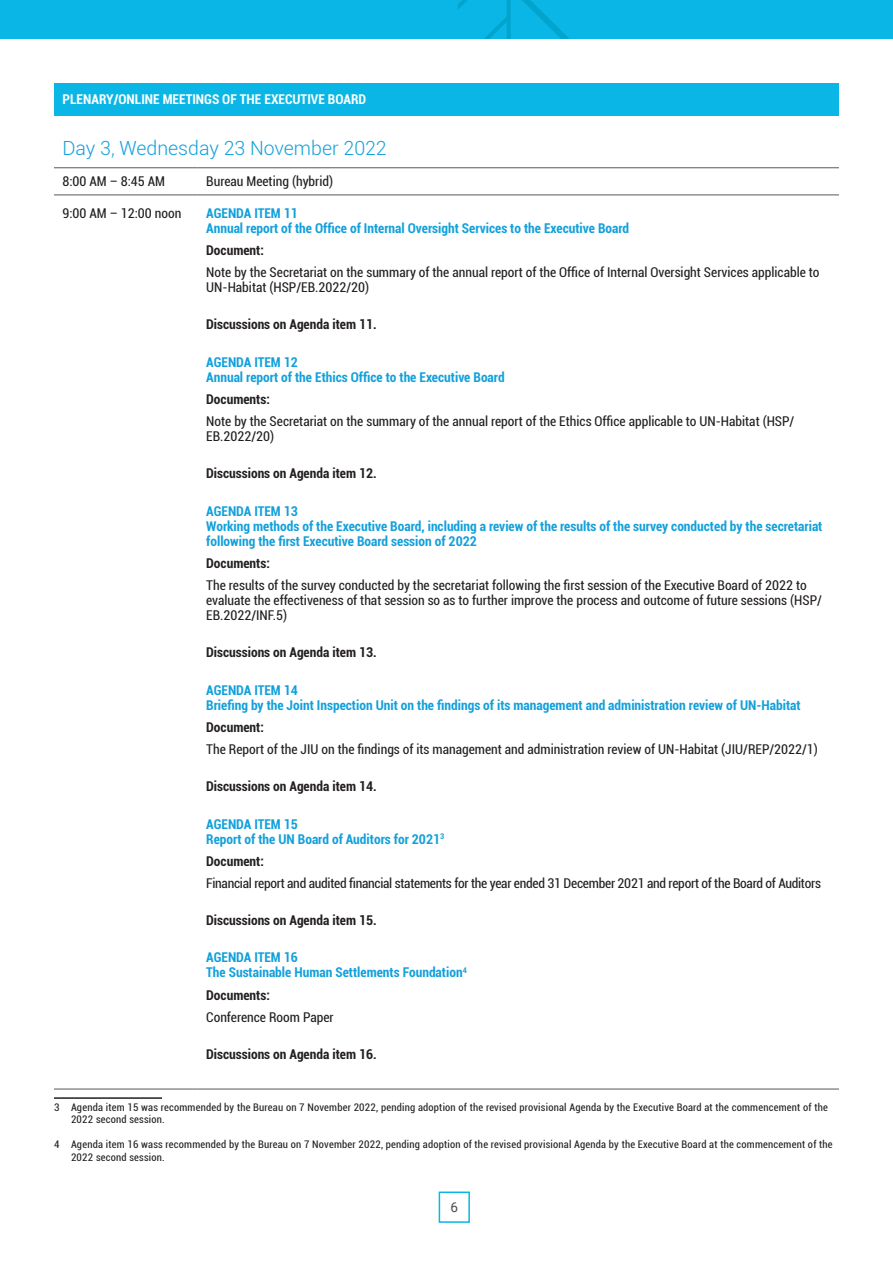
<style>
.page{position:relative;width:893px;height:1263px;background:#fff}
.page>*{position:absolute;margin:0;border:0;box-sizing:border-box;transform-origin:0 0}
.Table_1_Inside{font:300 19.5px "Roboto";color:#12a0db}
.Table_1_Inside-2{font:condensed 13.5px/15px "Roboto";color:#231f20}
.Table_1_Inside-3{font:700 condensed 13.5px/15px "Roboto";color:#12a0db}
.Table_1_Inside-4{font:700 condensed 13.5px "Roboto";color:#231f20}
.Table_1_Inside-5{font:condensed 13.5px "Roboto";letter-spacing:-.02em;color:#231f20}
.Table_1_H1{font:700 condensed 13.5px "Roboto";color:#fff}
.t1{font:13.5px "Roboto";color:#4b4c4d}
.Footnote_1{font:condensed 10.5px/12.6px "Roboto";letter-spacing:.02em;color:#231f20}
</style>
<div class="page">
<div style="left:439px;top:1191px;width:31px;height:32px;border:2px solid #0ab6e5"></div>
<div style="left:0;top:0;width:890px;height:38px;background:#0ab6e5"></div>
<svg style="left:458px;top:0;width:110px;height:38px"></svg>
<div style="left:54px;top:83px;width:785px;height:32px;background:#0ab6e5"></div>
<hr style="left:54px;top:167px;width:144px;height:1px;background:#57585a">
<hr style="left:198px;top:167px;width:641px;height:1px;background:#57585a">
<hr style="left:54px;top:195px;width:144px;height:1px;background:#57585a">
<hr style="left:198px;top:195px;width:641px;height:1px;background:#57585a">
<hr style="left:54px;top:1089px;width:144px;height:1px;background:#57585a">
<hr style="left:198px;top:1089px;width:641px;height:1px;background:#57585a">
<hr style="left:54px;top:1097px;width:108px;height:2px;background:#231f20">
<p class="Table_1_H1" style="left:63px;top:90px;width:305px">PLENARY/ONLINE MEETINGS OF THE EXECUTIVE BOARD</p>
<p class="Table_1_Inside" style="left:63px;top:135px;width:326px">Day 3, Wednesday 23 November 2022</p>
<p class="Table_1_Inside-2" style="left:63px;top:173px;width:104px">8:00 AM – 8:45 AM</p>
<p class="Table_1_Inside-2" style="left:206px;top:174px;width:128px">Bureau Meeting (hybrid)</p>
<p class="Table_1_Inside-2" style="left:63px;top:205px;width:120px">9:00 AM – 12:00 noon</p>
<p class="Table_1_Inside-3" style="left:206px;top:205px;width:424px">AGENDA ITEM 11<br>Annual report of the Office of Internal Oversight Services to the Executive Board</p>
<p class="Table_1_Inside-4" style="left:206px;top:241px;width:59px">Document:</p>
<p class="Table_1_Inside-2" style="left:206px;top:264px;width:615px">Note by the Secretariat on the summary of the annual report of the Office of Internal Oversight Services applicable to<br>UN-Habitat (HSP/EB.2022/20)</p>
<p class="Table_1_Inside-4" style="left:206px;top:315px;width:172px">Discussions on Agenda item 11.</p>
<p class="Table_1_Inside-3" style="left:206px;top:354px;width:300px">AGENDA ITEM 12<br>Annual report of the Ethics Office to the Executive Board</p>
<p class="Table_1_Inside-4" style="left:206px;top:390px;width:65px">Documents:</p>
<p class="Table_1_Inside-2" style="left:206px;top:413px;width:590px">Note by the Secretariat on the summary of the annual report of the Ethics Office applicable to UN-Habitat (HSP/<br>EB.2022/20)</p>
<p class="Table_1_Inside-4" style="left:206px;top:464px;width:172px">Discussions on Agenda item 12.</p>
<p class="Table_1_Inside-3" style="left:206px;top:503px;width:618px">AGENDA ITEM 13<br>Working methods of the Executive Board, including a review of the results of the survey conducted by the secretariat following the first Executive Board session of 2022</p>
<p class="Table_1_Inside-4" style="left:206px;top:554px;width:65px">Documents:</p>
<p class="Table_1_Inside-2" style="left:206px;top:577px;width:617px">The results of the survey conducted by the secretariat following the first session of the Executive Board of 2022 to evaluate the effectiveness of that session so as to further improve the process and outcome of future sessions (HSP/<br>EB.2022/INF.5)</p>
<p class="Table_1_Inside-4" style="left:206px;top:643px;width:172px">Discussions on Agenda item 13.</p>
<p class="Table_1_Inside-3" style="left:206px;top:682px;width:596px">AGENDA ITEM 14<br>Briefing by the Joint Inspection Unit on the findings of its management and administration review of UN-Habitat</p>
<p class="Table_1_Inside-4" style="left:206px;top:717px;width:59px">Document:</p>
<p class="Table_1_Inside-2" style="left:206px;top:741px;width:613px">The Report of the JIU on the findings of its management and administration review of UN-Habitat (JIU/REP/2022/1)</p>
<p class="Table_1_Inside-4" style="left:206px;top:777px;width:172px">Discussions on Agenda item 14.</p>
<p class="Table_1_Inside-3" style="left:206px;top:816px;width:240px">AGENDA ITEM 15<br>Report of the UN Board of Auditors for 2021<sup>3</sup></p>
<p class="Table_1_Inside-4" style="left:206px;top:851px;width:59px">Document:</p>
<p class="Table_1_Inside-5" style="left:206px;top:874px;width:616px">Financial report and audited financial statements for the year ended 31 December 2021 and report of the Board of Auditors</p>
<p class="Table_1_Inside-4" style="left:206px;top:911px;width:172px">Discussions on Agenda item 15.</p>
<p class="Table_1_Inside-3" style="left:206px;top:950px;width:262px">AGENDA ITEM 16<br>The Sustainable Human Settlements Foundation<sup>4</sup></p>
<p class="Table_1_Inside-4" style="left:206px;top:985px;width:65px">Documents:</p>
<p class="Table_1_Inside-2" style="left:206px;top:1009px;width:129px">Conference Room Paper</p>
<p class="Table_1_Inside-4" style="left:206px;top:1045px;width:172px">Discussions on Agenda item 16.</p>
<p class="Footnote_1" style="left:71px;top:1100px;width:758px;text-indent:-17px">3 Agenda item 15 was recommended by the Bureau on 7 November 2022, pending adoption of the revised provisional Agenda by the Executive Board at the commencement of the<br>2022 second session.</p>
<p class="Footnote_1" style="left:71px;top:1138px;width:763px;text-indent:-17px">4 Agenda item 16 wass recommended by the Bureau on 7 November 2022, pending adoption of the revised provisional Agenda by the Executive Board at the commencement of the<br>2022 second session.</p>
<p class="t1" style="left:450px;top:1198px;width:9px">6</p>
</div>
